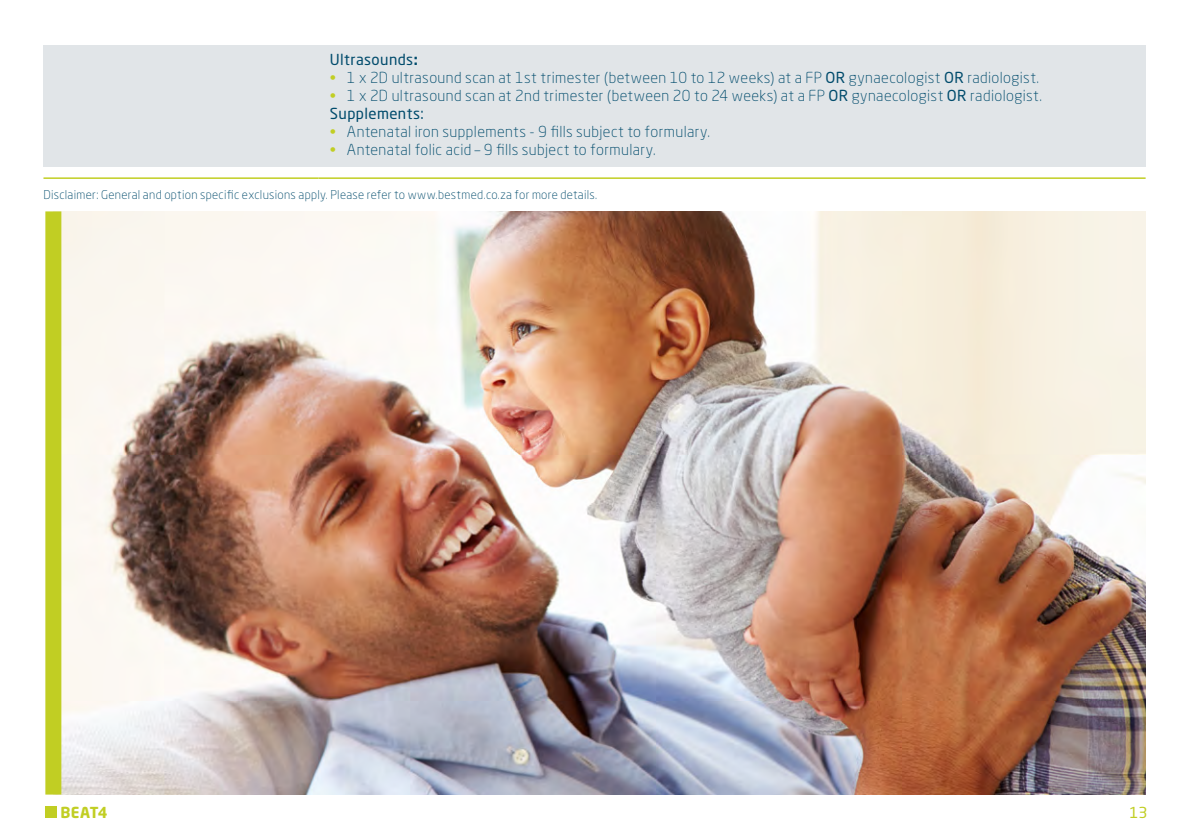
<style>
.page{position:relative;width:1191px;height:840px;background:#fff}
.page>*{position:absolute;margin:0;border:0;box-sizing:border-box;transform-origin:0 0}
.t1{font:300 15px/18px "Neo Sans Std";letter-spacing:.025em;color:#004b6c}
.t2{font:15px "Neo Sans Std";letter-spacing:.03em;color:#004b6c}
.t3{font:700 15px "Neo Sans Std";letter-spacing:.005em;color:#c1ce23}
.t4{font:15px "Neo Sans Std";color:#c1ce23}
.t5{font:300 12px "Neo Sans Std";letter-spacing:.025em;color:#004b6c}
.s1{font-weight:700}
.s2{color:#c1ce23}
.s3{font-weight:400}
</style>
<div class="page">
<img style="left:61px;top:211px;width:1084px;height:583px">
<div style="left:45px;top:211px;width:16px;height:583px;background:#c1ce23"></div>
<div style="left:43px;top:45px;width:275px;height:122px;background:#e1e5e8"></div>
<div style="left:318px;top:45px;width:827px;height:122px;background:#e1e5e8"></div>
<hr style="left:43px;top:177px;width:275px;height:2px;background:#c1ce23">
<hr style="left:318px;top:177px;width:827px;height:2px;background:#c1ce23">
<div style="left:45px;top:806px;width:11px;height:11px;background:#c1ce23"></div>
<p class="t2" style="left:330px;top:51px;width:89px">Ultrasounds<span class="s1">:</span></p>
<p class="t1" style="left:330px;top:69px;width:710px"><span class="s2">•</span> 1 x 2D ultrasound scan at 1st trimester (between 10 to 12 weeks) at a FP <span class="s3">OR</span> gynaecologist <span class="s3">OR</span> radiologist.</p>
<p class="t1" style="left:330px;top:87px;width:713px"><span class="s2">•</span> 1 x 2D ultrasound scan at 2nd trimester (between 20 to 24 weeks) at a FP <span class="s3">OR</span> gynaecologist <span class="s3">OR</span> radiologist.<br><span class="s3">Supplements:</span></p>
<p class="t1" style="left:330px;top:123px;width:381px"><span class="s2">•</span> Antenatal iron supplements - 9 fills subject to formulary.</p>
<p class="t1" style="left:330px;top:141px;width:327px"><span class="s2">•</span> Antenatal folic acid – 9 fills subject to formulary.</p>
<p class="t5" style="left:43px;top:187px;width:555px">Disclaimer: General and option specific exclusions apply. Please refer to www.bestmed.co.za for more details.</p>
<p class="t3" style="left:60px;top:802px;width:49px">BEAT4</p>
<p class="t4" style="left:1129px;top:802px;width:20px">13</p>
</div>
